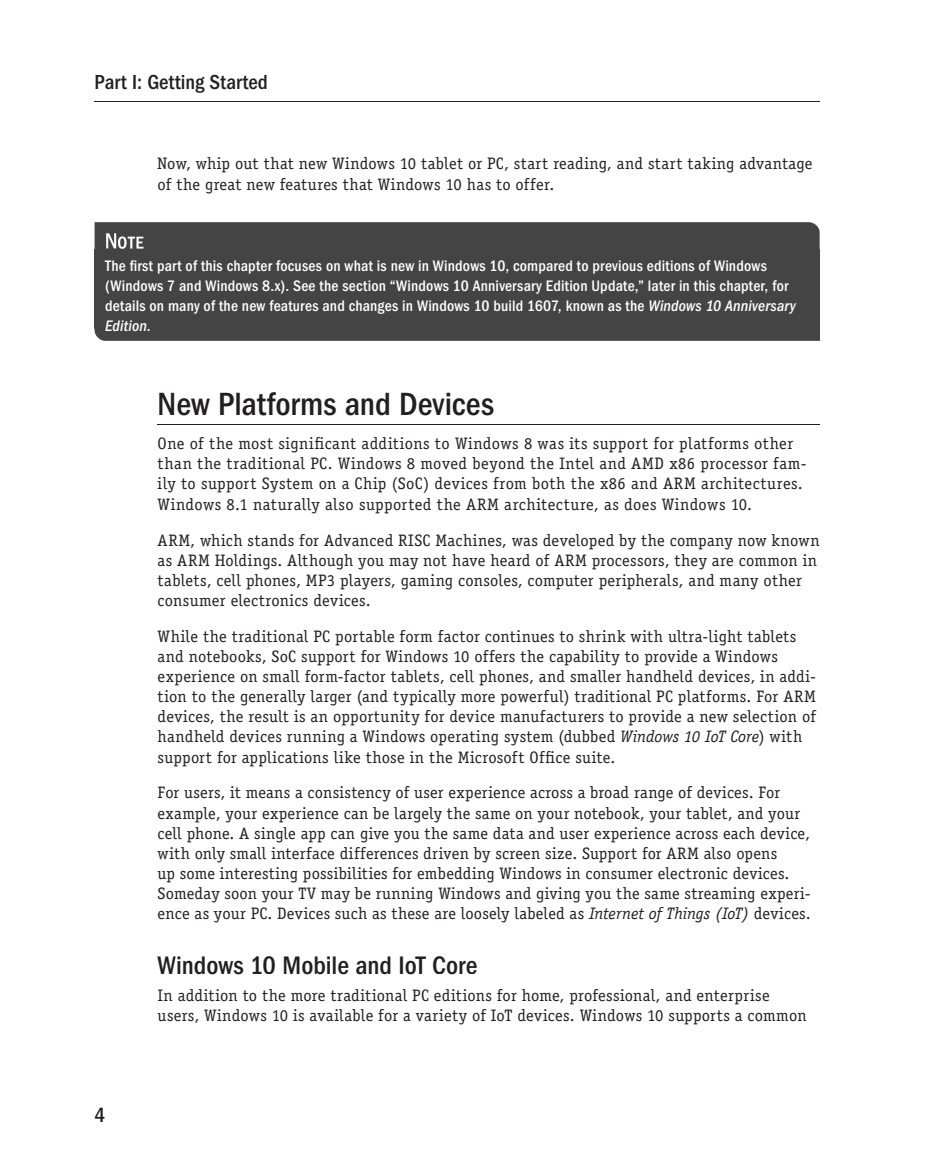
<style>
.page{position:relative;width:930px;height:1166px;background:#fff}
.page>*{position:absolute;margin:0;border:0;box-sizing:border-box;transform-origin:0 0}
.t1{font:500 condensed 33.25px "ITC Franklin Gothic Std";color:#231f20}
.t2{font:500 condensed 26.25px "ITC Franklin Gothic Std";color:#231f20}
.t3{font:500 condensed 21px "ITC Franklin Gothic Std";color:#231f20}
.t4{font:16.62px/20.1px "Officina Serif Std";letter-spacing:.015em;color:#231f20}
.t5{font:500 condensed 15.75px/20.1px "ITC Franklin Gothic Std";letter-spacing:.01em;color:#fff}
.s1{font-style:italic}
</style>
<div class="page">
<hr style="left:94px;top:102px;width:725px;height:1px;background:#231f20">
<hr style="left:158px;top:424px;width:661px;height:1px;background:#231f20">
<div style="left:94px;top:249px;width:725px;height:92px;background:#444"></div>
<div style="left:94px;top:222px;width:725px;height:27px;background:#444"></div>
<svg style="left:94px;top:325px;width:726px;height:16px"></svg>
<p class="t3" style="left:94px;top:74px;width:175px">Part I: Getting Started</p>
<p class="t4" style="left:157px;top:155px;width:656px">Now, whip out that new Windows 10 tablet or PC, start reading, and start taking advantage of the great new features that Windows 10 has to offer.</p>
<p class="t5" style="left:105px;top:256px;width:692px">The first part of this chapter focuses on what is new in Windows 10, compared to previous editions of Windows (Windows 7 and Windows 8.x). See the section “Windows 10 Anniversary Edition Update,” later in this chapter, for details on many of the new features and changes in Windows 10 build 1607, known as the <span class="s1">Windows 10 Anniversary Edition</span>.</p>
<p class="t3" style="left:94px;top:1107px;width:12px">4</p>
<h1 class="t1" style="left:158px;top:392px;width:338px">New Platforms and Devices</h1>
<p class="t4" style="left:157px;top:435px;width:650px">One of the most significant additions to Windows 8 was its support for platforms other than the traditional PC. Windows 8 moved beyond the Intel and AMD x86 processor fam&shy;ily to support System on a Chip (SoC) devices from both the x86 and ARM architectures.<br>Windows 8.1 naturally also supported the ARM architecture, as does Windows 10.</p>
<p class="t4" style="left:158px;top:531px;width:663px">ARM, which stands for Advanced RISC Machines, was developed by the company now known as ARM Holdings. Although you may not have heard of ARM processors, they are common in tablets, cell phones, MP3 players, gaming consoles, computer peripherals, and many other consumer electronics devices.</p>
<p class="t4" style="left:157px;top:627px;width:659px">While the traditional PC portable form factor continues to shrink with ultra-light tablets and notebooks, SoC support for Windows 10 offers the capability to provide a Windows experience on small form-factor tablets, cell phones, and smaller handheld devices, in addi&shy;tion to the generally larger (and typically more powerful) traditional PC platforms. For ARM devices, the result is an opportunity for device manufacturers to provide a new selection of handheld devices running a Windows operating system (dubbed <span class="s1">Windows 10 IoT Core</span>) with support for applications like those in the Microsoft Office suite.</p>
<p class="t4" style="left:157px;top:784px;width:654px">For users, it means a consistency of user experience across a broad range of devices. For example, your experience can be largely the same on your notebook, your tablet, and your cell phone. A single app can give you the same data and user experience across each device, with only small interface differences driven by screen size. Support for ARM also opens<br>up some interesting possibilities for embedding Windows in consumer electronic devices.<br>Someday soon your TV may be running Windows and giving you the same streaming experi&shy;ence as your PC. Devices such as these are loosely labeled as <span class="s1">Internet of Things (IoT)</span> devices.</p>
<h2 class="t2" style="left:158px;top:955px;width:321px">Windows 10 Mobile and IoT Core</h2>
<p class="t4" style="left:157px;top:986px;width:650px">In addition to the more traditional PC editions for home, professional, and enterprise users, Windows 10 is available for a variety of IoT devices. Windows 10 supports a common</p>
</div>
